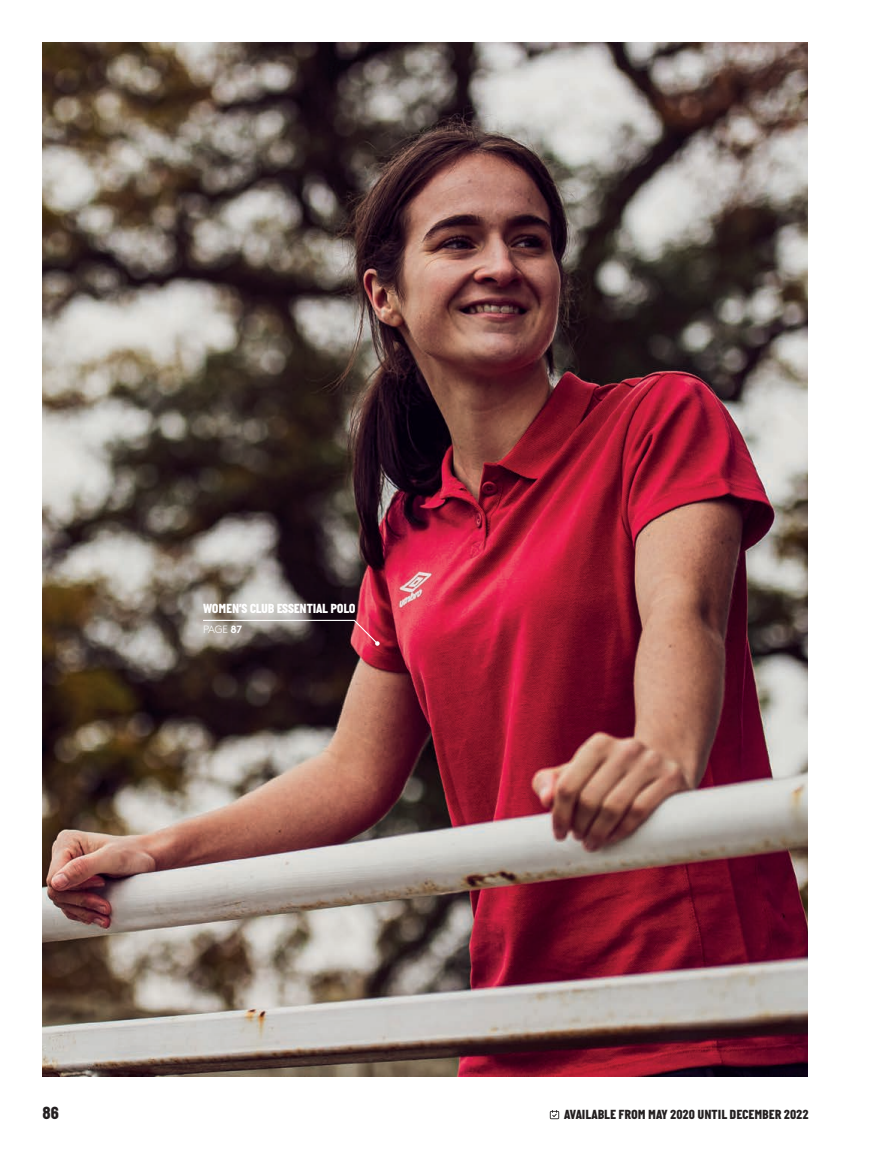
<style>
.page{position:relative;width:893px;height:1149px;background:#fff}
.page>*{position:absolute;margin:0;border:0;box-sizing:border-box;transform-origin:0 0}
.t1{font:800 18px "Italian Plate No Two";color:#231f20}
.t2{font:800 13.5px "Italian Plate No Two";color:#231f20}
.t3{font:800 13.5px "Italian Plate No Two";letter-spacing:-.01em;color:#fff}
.t4{font:300 10.5px "Brown Std";color:#fff}
.s1{font-weight:700}
</style>
<div class="page">
<img style="left:43px;top:43px;width:765px;height:1033px">
<svg style="left:202px;top:619px;width:178px;height:26px;background:#795a5d"></svg>
<svg style="left:550px;top:1110px;width:9px;height:8px"></svg>
<p class="t3" style="left:203px;top:601px;width:154px">WOMEN’S CLUB ESSENTIAL POLO</p>
<p class="t4" style="left:203px;top:623px;width:40px">PAGE <span class="s1">87</span></p>
<h1 class="t1" style="left:43px;top:1102px;width:18px">86</h1>
<p class="t2" style="left:564px;top:1106px;width:246px">AVAILABLE FROM MAY 2020 UNTIL DECEMBER 2022</p>
</div>
